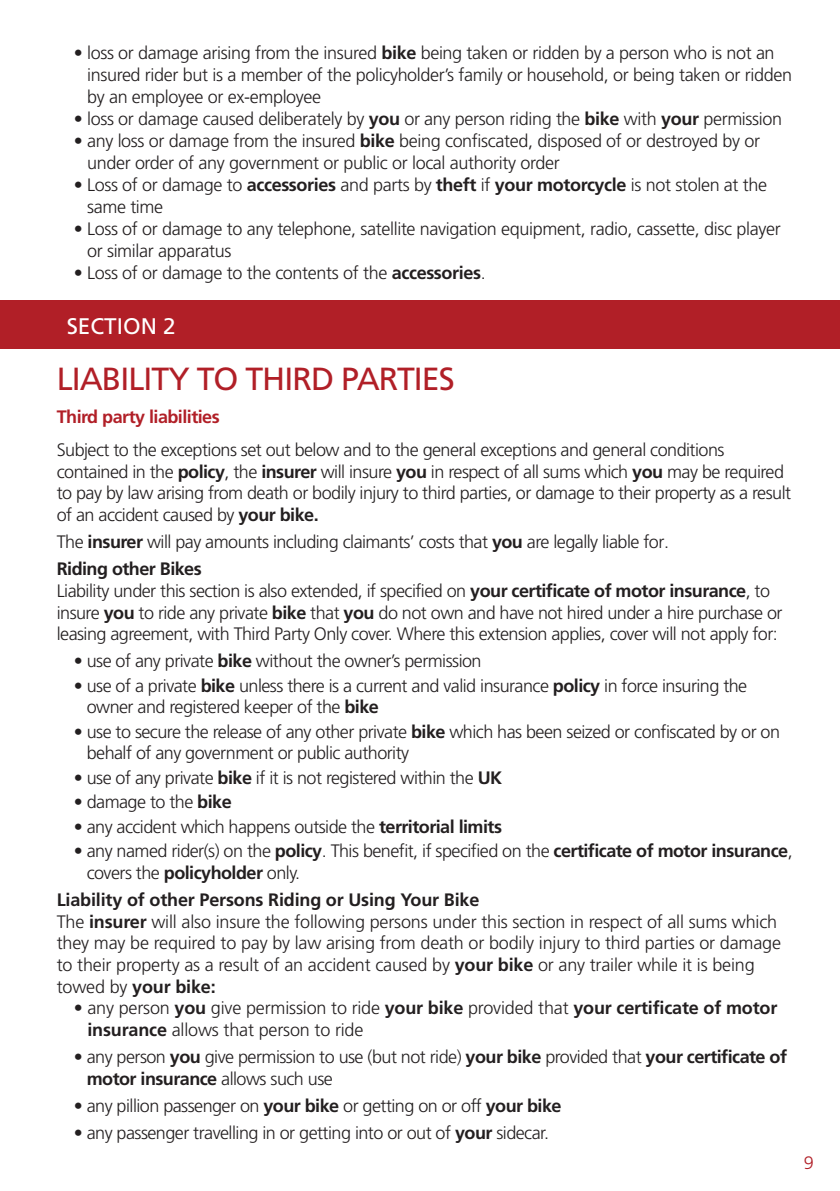
<style>
.page{position:relative;width:840px;height:1191px;background:#fff}
.page>*{position:absolute;margin:0;border:0;box-sizing:border-box;transform-origin:0 0}
.t1{font:32px "Frutiger CE";letter-spacing:-.03em;color:#b11f27}
.t2{font:22.6px "Frutiger CE";color:#fff}
.t3{font:300 18px/21.6px "Frutiger CE";letter-spacing:-.03em;color:#231f20}
.t4{font:300 18px/21.6px "Frutiger CE";letter-spacing:-.01em;color:#231f20}
.t5{font:700 18px "Frutiger CE";letter-spacing:-.03em;color:#b11f27}
.t6{font:300 18px "Frutiger CE";color:#b11f27}
.s1{font-weight:700}
</style>
<div class="page">
<div style="left:0;top:300px;width:839px;height:49px;background:#b11f27"></div>
<p class="t3" style="left:87px;top:42px;width:706px;text-indent:-13px">• loss or damage arising from the insured <span class="s1">bike</span> being taken or ridden by a person who is not an insured rider but is a member of the policyholder’s family or household, or being taken or ridden by an employee or ex-employee</p>
<p class="t3" style="left:74px;top:108px;width:709px">• loss or damage caused deliberately by <span class="s1">you</span> or any person riding the <span class="s1">bike</span> with <span class="s1">your</span> permission</p>
<p class="t3" style="left:87px;top:130px;width:674px;text-indent:-13px">• any loss or damage from the insured <span class="s1">bike</span> being confiscated, disposed of or destroyed by or under order of any government or public or local authority order</p>
<p class="t3" style="left:87px;top:174px;width:681px;text-indent:-13px">• Loss of or damage to <span class="s1">accessories</span> and parts by <span class="s1">theft</span> if <span class="s1">your motorcycle</span> is not stolen at the same time</p>
<p class="t3" style="left:87px;top:218px;width:694px;text-indent:-13px">• Loss of or damage to any telephone, satellite navigation equipment, radio, cassette, disc player or similar apparatus</p>
<p class="t3" style="left:74px;top:262px;width:413px">• Loss of or damage to the contents of the <span class="s1">accessories</span>.</p>
<p class="t2" style="left:67px;top:313px;width:111px">SECTION 2</p>
<h1 class="t1" style="left:57px;top:360px;width:399px">LIABILITY TO THIRD PARTIES</h1>
<p class="t5" style="left:57px;top:406px;width:164px">Third party liabilities</p>
<p class="t3" style="left:57px;top:439px;width:735px">Subject to the exceptions set out below and to the general exceptions and general conditions contained in the <span class="s1">policy</span>, the <span class="s1">insurer</span> will insure <span class="s1">you</span> in respect of all sums which <span class="s1">you</span> may be required to pay by law arising from death or bodily injury to third parties, or damage to their property as a result of an accident caused by <span class="s1">your bike.</span></p>
<p class="t3" style="left:57px;top:528px;width:613px;line-height:27.2px">The <span class="s1">insurer</span> will pay amounts including claimants’ costs that <span class="s1">you</span> are legally liable for.<br><span class="s1">Riding other Bikes</span></p>
<p class="t3" style="left:57px;top:579px;width:726px">Liability under this section is also extended, if specified on <span class="s1">your certificate of motor insurance</span>, to insure <span class="s1">you</span> to ride any private <span class="s1">bike</span> that <span class="s1">you</span> do not own and have not hired under a hire purchase or leasing agreement, with Third Party Only cover. Where this extension applies, cover will not apply for:</p>
<p class="t3" style="left:74px;top:650px;width:409px">• use of any private <span class="s1">bike</span> without the owner’s permission</p>
<p class="t3" style="left:87px;top:674px;width:661px;text-indent:-13px">• use of a private <span class="s1">bike</span> unless there is a current and valid insurance <span class="s1">policy</span> in force insuring the owner and registered keeper of the <span class="s1">bike</span></p>
<p class="t3" style="left:87px;top:720px;width:694px;text-indent:-13px">• use to secure the release of any other private <span class="s1">bike</span> which has been seized or confiscated by or on behalf of any government or public authority</p>
<p class="t3" style="left:74px;top:766px;width:429px">• use of any private <span class="s1">bike</span> if it is not registered within the <span class="s1">UK</span></p>
<p class="t3" style="left:74px;top:791px;width:159px">• damage to the <span class="s1">bike</span></p>
<p class="t3" style="left:74px;top:815px;width:429px">• any accident which happens outside the <span class="s1">territorial limits</span></p>
<p class="t3" style="left:87px;top:840px;width:707px;text-indent:-13px">• any named rider(s) on the <span class="s1">policy</span>. This benefit, if specified on the <span class="s1">certificate of motor insurance</span>, covers the <span class="s1">policyholder</span> only.</p>
<p class="t4" style="left:57px;top:889px;width:725px"><span class="s1">Liability of other Persons Riding or Using Your Bike<br></span>The <span class="s1">insurer</span> will also insure the following persons under this section in respect of all sums which they may be required to pay by law arising from death or bodily injury to third parties or damage to their property as a result of an accident caused by <span class="s1">your bike</span> or any trailer while it is being towed by <span class="s1">your bike:</span></p>
<p class="t4" style="left:87px;top:997px;width:691px;text-indent:-14px">• any person <span class="s1">you</span> give permission to ride <span class="s1">your bike</span> provided that <span class="s1">your certificate of motor insurance</span> allows that person to ride</p>
<p class="t3" style="left:87px;top:1045px;width:701px;text-indent:-13px">• any person <span class="s1">you</span> give permission to use (but not ride) <span class="s1">your bike</span> provided that <span class="s1">your certificate of motor insurance</span> allows such use</p>
<p class="t3" style="left:74px;top:1094px;width:489px">• any pillion passenger on <span class="s1">your bike</span> or getting on or off <span class="s1">your bike</span></p>
<p class="t3" style="left:74px;top:1122px;width:476px">• any passenger travelling in or getting into or out of <span class="s1">your</span> sidecar.</p>
<p class="t6" style="left:803px;top:1152px;width:12px">9</p>
</div>
